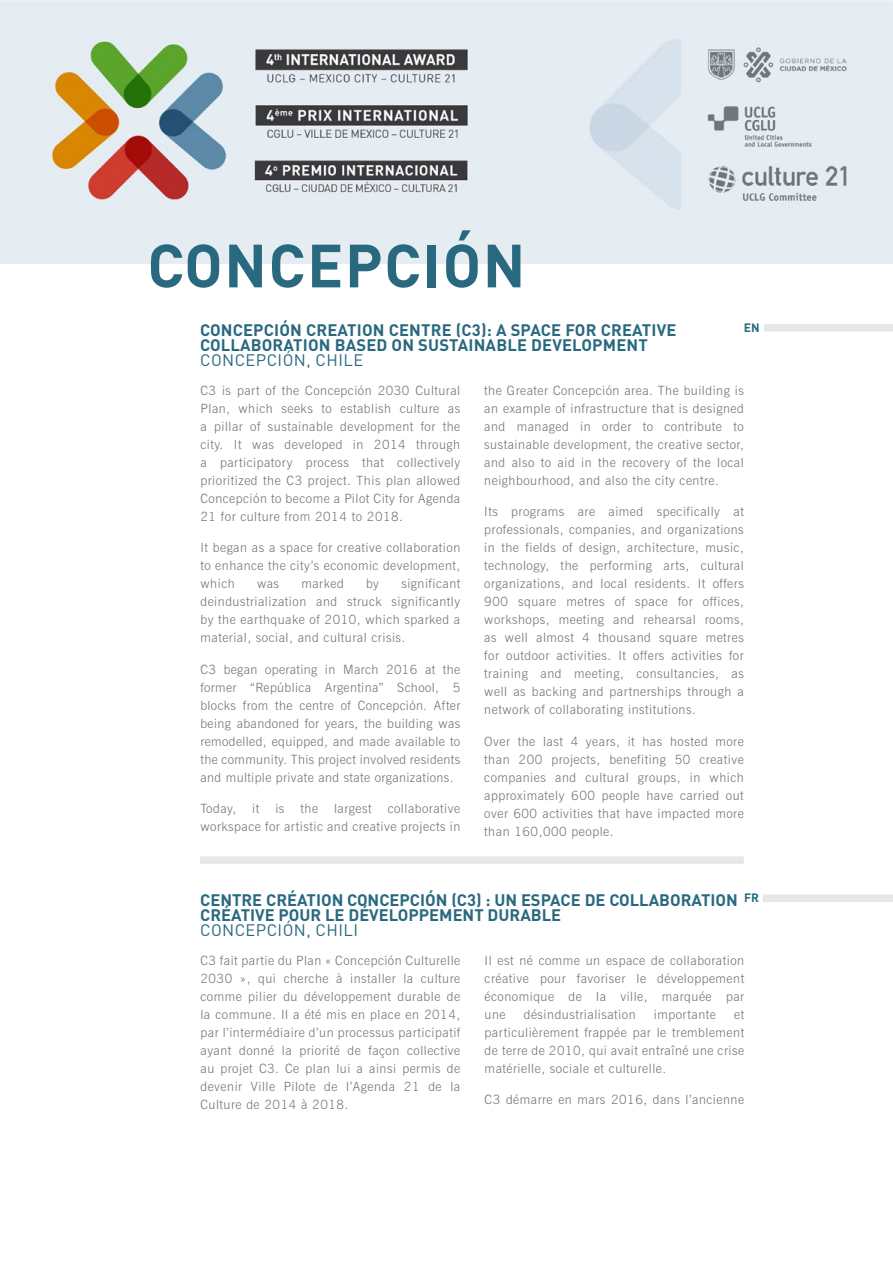
<style>
.page{position:relative;width:893px;height:1263px;background:#fff}
.page>*{position:absolute;margin:0;border:0;box-sizing:border-box;transform-origin:0 0}
.t1{font:700 60px "DIN Pro";letter-spacing:.025em;color:#29697f}
.t2{font:700 16.5px/15px "DIN Pro";color:#29697f}
.t3{font:16.5px "DIN Pro";letter-spacing:.025em;color:#29697f}
.t4{font:300 12.75px/18px "News Gothic BT";letter-spacing:.04em;color:#777277;text-align:justify}
.t5{font:700 12px "DIN Pro";color:#29697f}
</style>
<div class="page">
<img style="left:0;top:0;width:893px;height:264px">
<div style="left:764px;top:324px;width:129px;height:8px;background:#e6e7e8"></div>
<div style="left:200px;top:856px;width:544px;height:8px;background:#e6e7e8"></div>
<div style="left:763px;top:894px;width:130px;height:8px;background:#e6e7e8"></div>
<h1 class="t1" style="left:147px;top:225px;width:380px">CONCEPCIÓN</h1>
<p class="t2" style="left:200px;top:322px;width:478px">CONCEPCIÓN CREATION CENTRE (C3): A SPACE FOR CREATIVE<br>COLLABORATION BASED ON SUSTAINABLE DEVELOPMENT</p>
<p class="t3" style="left:200px;top:349px;width:165px">CONCEPCIÓN, CHILE</p>
<p class="t4" style="left:200px;top:381px;width:261px">C3 is part of the Concepción 2030 Cultural Plan, which seeks to establish culture as a pillar of sustainable development for the city. It was developed in 2014 through a participatory process that collectively prioritized the C3 project. This plan allowed Concepción to become a Pilot City for Agenda 21 for culture from 2014 to 2018.</p>
<p class="t4" style="left:200px;top:539px;width:261px">It began as a space for creative collaboration to enhance the city’s economic development, which</p>
<p class="t5" style="left:744px;top:319px;width:17px">EN</p>
<p class="t4" style="left:484px;top:381px;width:261px">the Greater Concepción area. The building is an example of infrastructure that is designed and managed in order to contribute to sustainable development, the creative sector, and also to aid in the recovery of the local neighbourhood, and also the city centre.</p>
<p class="t4" style="left:484px;top:503px;width:261px">Its programs are aimed specifically at professionals, companies, and organizations in the fields of design, architecture, music, technology, the performing arts, cultural organizations, and local residents. It offers 900 square metres of space for offices, workshops, meeting and rehearsal rooms, as well almost 4 thousand square metres for outdoor activities. It offers activities for training and meeting, consultancies, as well as backing and partnerships through a network of collaborating institutions.</p>
<p class="t4" style="left:484px;top:732px;width:261px">Over the last 4 years, it has hosted more than 200 projects, benefiting 50 creative companies and cultural groups, in which approximately 600 people have carried out over 600 activities that have impacted more than 160,000 people.</p>
<p class="t4" style="left:200px;top:575px;width:261px;text-indent:201px">significant deindustrialization and struck significantly by the earthquake of 2010, which sparked a material, social, and cultural crisis.</p>
<p class="t4" style="left:200px;top:660px;width:261px">C3 began operating in March 2016 at the former “República Argentina” School, 5 blocks from the centre of Concepción. After being abandoned for years, the building was remodelled, equipped, and made available to the community. This project involved residents and multiple private and state organizations.</p>
<p class="t4" style="left:200px;top:800px;width:37px">Today,</p>
<p class="t4" style="left:252px;top:800px;width:9px">it</p>
<p class="t4" style="left:275px;top:800px;width:11px">is</p>
<p class="t4" style="left:300px;top:800px;width:19px">the</p>
<p class="t4" style="left:334px;top:800px;width:39px">largest</p>
<p class="t4" style="left:257px;top:575px;width:24px">was</p>
<p class="t4" style="left:301px;top:575px;width:44px">marked</p>
<p class="t4" style="left:366px;top:575px;width:15px">by</p>
<p class="t4" style="left:200px;top:800px;width:261px;text-align:right">collaborative<br>workspace for artistic and creative projects in</p>
<p class="t2" style="left:200px;top:891px;width:539px">CENTRE CRÉATION CONCEPCIÓN (C3) : UN ESPACE DE COLLABORATION<br>CRÉATIVE POUR LE DÉVELOPPEMENT DURABLE</p>
<p class="t3" style="left:200px;top:918px;width:159px">CONCEPCIÓN, CHILI</p>
<p class="t4" style="left:200px;top:951px;width:261px">C3 fait partie du Plan « Concepción Culturelle 2030 », qui cherche à installer la culture comme pilier du développement durable de la commune. Il a été mis en place en 2014, par l’intermédiaire d’un processus participatif ayant donné la priorité de façon collective au projet C3. Ce plan lui a ainsi permis de devenir Ville Pilote de l’Agenda 21 de la Culture de 2014 à 2018.</p>
<p class="t4" style="left:485px;top:951px;width:261px">Il est né comme un espace de collaboration créative pour favoriser le développement économique de la ville, marquée par une</p>
<p class="t5" style="left:744px;top:890px;width:16px">FR</p>
<p class="t4" style="left:524px;top:1005px;width:113px">désindustrialisation</p>
<p class="t4" style="left:654px;top:1005px;width:64px">importante</p>
<p class="t4" style="left:485px;top:1005px;width:261px;text-indent:249px">et particulièrement frappée par le tremblement de terre de 2010, qui avait entraîné une crise matérielle, sociale et culturelle.</p>
<p class="t4" style="left:485px;top:1091px;width:261px">C3 démarre en mars 2016, dans l’ancienne</p>
</div>
